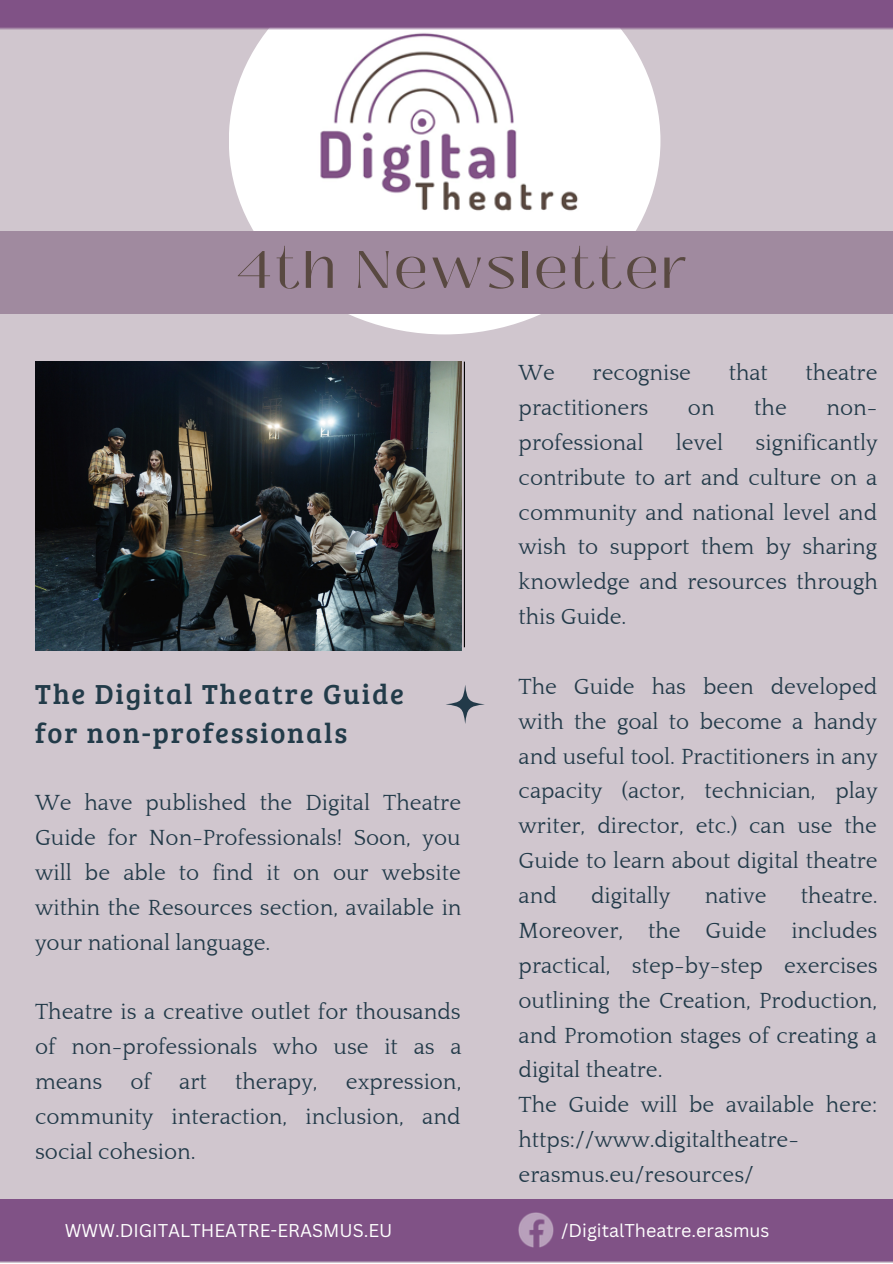
<style>
.page{position:relative;width:893px;height:1264px;background:#fff}
.page>*{position:absolute;margin:0;border:0;box-sizing:border-box;transform-origin:0 0}
.t1{font:52.5px "Black Mango";letter-spacing:.065em;color:#594941}
.t2{font:28.5px/39.3px "Bree Serif";letter-spacing:.065em;color:#223b49}
.t3{font:22.5px/34.8px "Quattrocento";color:#223a49;text-align:justify}
.t4{font:18px "Canva Sans";color:#fff}
</style>
<div class="page">
<div style="left:0;top:0;width:892px;height:1262px;background:#d0c6ce"></div>
<svg style="left:229px;top:30px;width:431px;height:304px;fill:#fff"></svg>
<img style="left:277px;top:30px;width:336px;height:201px">
<img style="left:0;top:0;width:892px;height:30px">
<img style="left:518px;top:1212px;width:35px;height:35px">
<hr style="left:464px;top:361px;width:1px;height:286px;background:#000">
<div style="left:0;top:231px;width:892px;height:82px;background:#a08a9f"></div>
<svg style="left:446px;top:685px;width:39px;height:39px"></svg>
<img style="left:35px;top:361px;width:426px;height:289px">
<p class="t1" style="left:235px;top:230px;width:454px">4th Newsletter</p>
<p class="t2" style="left:35px;top:673px;width:370px">The Digital Theatre Guide for non-professionals</p>
<p class="t3" style="left:35px;top:786px;width:428px">We have published the Digital Theatre Guide for Non-Professionals! Soon, you will be able to find it on our website within the Resources section, available in your national language.</p>
<p class="t3" style="left:35px;top:995px;width:428px">Theatre is a creative outlet for thousands of non-professionals who use it as a means</p>
<p class="t3" style="left:130px;top:1064px;width:22px">of</p>
<p class="t3" style="left:179px;top:1064px;width:29px">art</p>
<p class="t3" style="left:235px;top:1064px;width:84px">therapy,</p>
<p class="t3" style="left:35px;top:1064px;width:428px;text-indent:311px">expression, community interaction, inclusion, and social cohesion.</p>
<p class="t3" style="left:518px;top:356px;width:38px">We</p>
<p class="t3" style="left:592px;top:356px;width:100px">recognise</p>
<p class="t3" style="left:728px;top:356px;width:41px">that</p>
<p class="t3" style="left:805px;top:356px;width:73px">theatre</p>
<p class="t3" style="left:518px;top:391px;width:131px">practitioners</p>
<p class="t3" style="left:688px;top:391px;width:28px">on</p>
<p class="t3" style="left:754px;top:391px;width:34px">the</p>
<p class="t3" style="left:826px;top:391px;width:53px">non-</p>
<p class="t3" style="left:518px;top:426px;width:126px">professional</p>
<p class="t3" style="left:675px;top:426px;width:49px">level</p>
<p class="t3" style="left:518px;top:426px;width:361px;text-indent:237px">significantly contribute to art and culture on a community and national level and wish to support them by sharing knowledge and resources through this Guide.</p>
<p class="t3" style="left:518px;top:670px;width:361px">The Guide has been developed with the goal to become a handy and useful tool. Practitioners in any capacity (actor, technician, play writer, director, etc.) can use the Guide to learn about digital theatre and</p>
<p class="t3" style="left:518px;top:879px;width:361px;text-indent:282px">theatre.<br>Moreover, the Guide includes practical, step-by-step exercises outlining the Creation, Production, and Promotion stages of creating a digital theatre.</p>
<p class="t3" style="left:518px;top:1088px;width:360px;text-align:left">The Guide will be available here: https://www.digitaltheatre&shy;erasmus.eu/resources/</p>
<p class="t3" style="left:591px;top:879px;width:81px">digitally</p>
<p class="t3" style="left:704px;top:879px;width:63px">native</p>
<p class="t4" style="left:65px;top:1217px;width:329px">WWW.DIGITALTHEATRE-ERASMUS.EU</p>
<p class="t4" style="left:561px;top:1217px;width:209px">/DigitalTheatre.erasmus</p>
</div>
